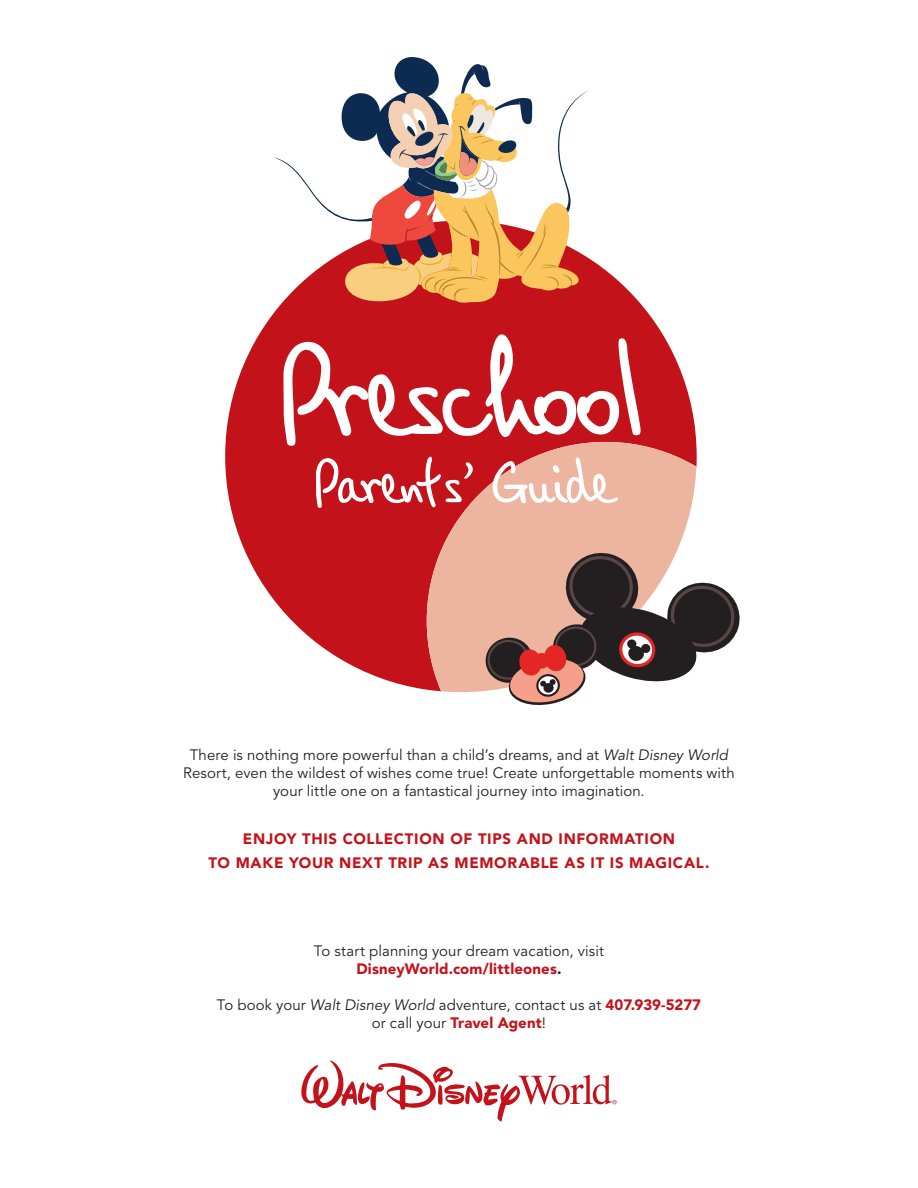
<style>
.page{position:relative;width:918px;height:1188px;background:#fff}
.page>*{position:absolute;margin:0;border:0;box-sizing:border-box;transform-origin:0 0}
.t1{font:136.8px "PT Script Breeze";letter-spacing:-.01em;color:#fff}
.t2{font:65.4px "PT Script Breeze";letter-spacing:-.01em;color:#fff}
.t3{font:15px/18px "Avenir LT Std";letter-spacing:.005em;color:#231f20;text-align:center}
.t4{font:900 15px/24px "Avenir LT Std";letter-spacing:.045em;color:#c4121a;text-align:center}
.s1{font-style:italic}
.s2{font-weight:900;color:#c4121a}
.s3{font-weight:900}
</style>
<div class="page">
<div style="left:225px;top:221px;width:472px;height:471px;background:#c4121a;border-radius:50%"></div>
<div style="left:427px;top:442px;width:357px;height:358px;background:#fff;border-radius:50%"></div>
<svg style="left:427px;top:442px;width:269px;height:250px;fill:#edb5a0"></svg>
<svg style="left:274px;top:57px;width:316px;height:246px"></svg>
<svg style="left:484px;top:549px;width:256px;height:156px"></svg>
<div style="left:549px;top:679px;width:7px;height:6px;background:#231f20;border-radius:3px"></div>
<div style="left:540px;top:680px;width:6px;height:7px;background:#231f20;border-radius:3px"></div>
<svg style="left:301px;top:1060px;width:316px;height:62px"></svg>
<h1 class="t1" style="left:278px;top:309px;width:367px">Preschool</h1>
<h2 class="t2" style="left:313px;top:442px;width:150px">Parent s</h2>
<h2 class="t2" style="left:456px;top:409px;width:23px">,</h2>
<h2 class="t2" style="left:492px;top:442px;width:122px">Guide</h2>
<p class="t3" style="left:183px;top:746px;width:553px">There is nothing more powerful than a child’s dreams, and at <span class="s1">Walt Disney World<br></span>Resort, even the wildest of wishes come true! Create unforgettable moments with your little one on a fantastical journey into imagination.</p>
<p class="t4" style="left:209px;top:826px;width:502px">ENJOY THIS COLLECTION OF TIPS AND INFORMATION<br>TO MAKE YOUR NEXT TRIP AS MEMORABLE AS IT IS MAGICAL.</p>
<p class="t3" style="left:314px;top:942px;width:292px">To start planning your dream vacation, visit<br><span class="s2">DisneyWorld.com/littleones</span><span class="s3">.</span></p>
<p class="t3" style="left:217px;top:996px;width:486px">To book your <span class="s1">Walt Disney World</span> adventure, contact us at <span class="s2">407.939-5277 </span>or call your <span class="s2">Travel Agent</span>!</p>
</div>
